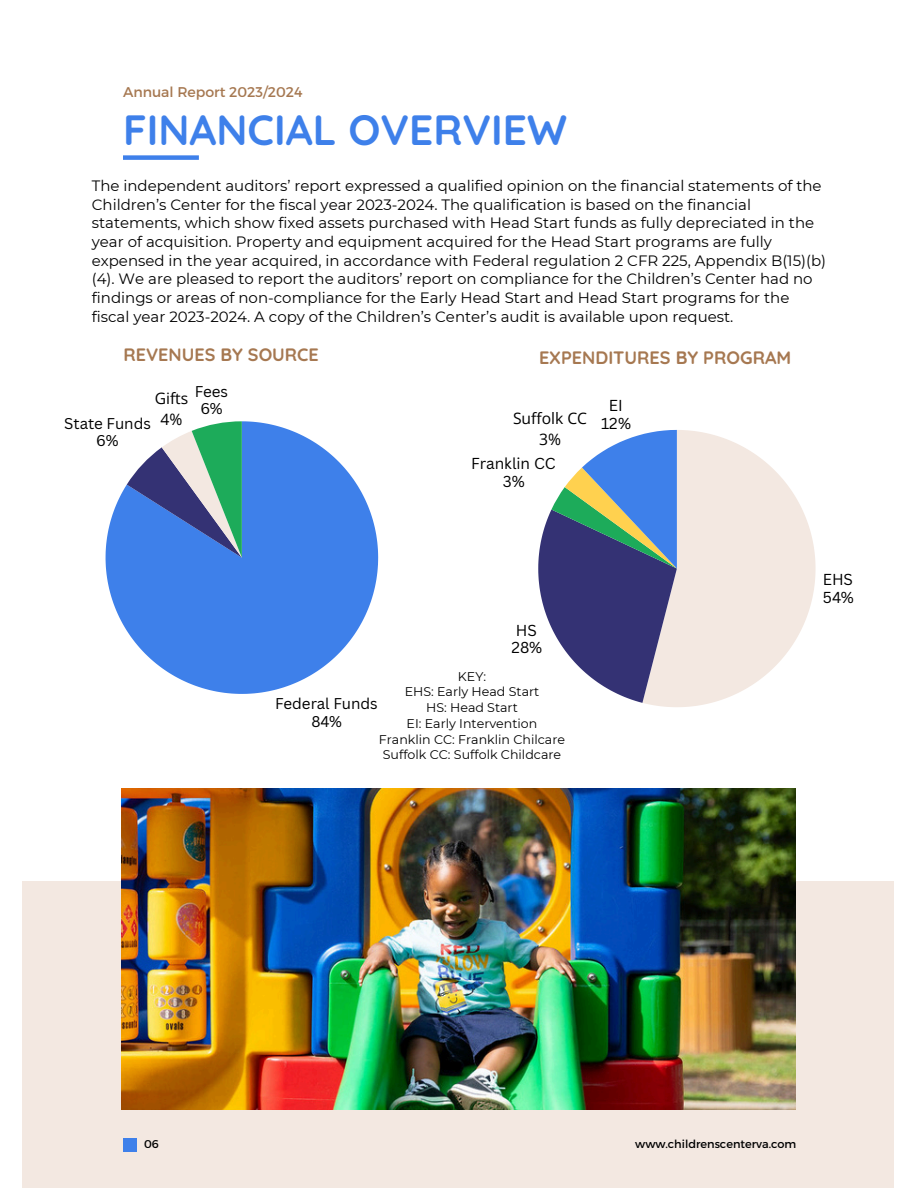
<style>
.page{position:relative;width:918px;height:1188px;background:#fff}
.page>*{position:absolute;margin:0;border:0;box-sizing:border-box;transform-origin:0 0}
.t1{font:700 42.3px "Quicksand";color:#3e80ea}
.t2{font:700 18px "Quicksand";color:#a67851}
.t3{font:15.6px/21.6px "Open Sans";color:#000;text-align:center}
.t4{font:15.45px/17.9px "Canva Sans";color:#000}
.t5{font:15.15px/17.5px "Canva Sans";color:#000;text-align:center}
.t6{font:15px/18.8px "Montserrat";color:#000}
.t7{font:14.1px "Montserrat";color:#a67851}
.t8{font:12.6px/15.8px "Montserrat";color:#000;text-align:center}
.t9{font:11.25px "Montserrat";color:#000}
</style>
<div class="page">
<div style="left:123px;top:155px;width:76px;height:5px;background:#3e80ea"></div>
<div style="left:22px;top:881px;width:872px;height:307px;background:#f3e8e1"></div>
<div style="left:123px;top:1138px;width:13px;height:13px;background:#3e80ea"></div>
<img style="left:122px;top:789px;width:673px;height:321px">
<svg style="left:106px;top:421px;width:272px;height:273px;fill:#3e80ea"></svg>
<svg style="left:127px;top:421px;width:115px;height:137px;background:#6a99b1"></svg>
<svg style="left:644px;top:430px;width:172px;height:277px;fill:#f3e8e1"></svg>
<svg style="left:538px;top:430px;width:139px;height:273px"></svg>
<h1 class="t7" style="left:123px;top:83px;width:181px">Annual Report 2023/2024</h1>
<h3 class="t1" style="left:123px;top:103px;width:445px">FINANCIAL OVERVIEW</h3>
<h2 class="t6" style="left:92px;top:176px;width:736px">The independent auditors’ report expressed a qualified opinion on the financial statements of the Children’s Center for the fiscal year 2023-2024. The qualification is based on the financial statements, which show fixed assets purchased with Head Start funds as fully depreciated in the year of acquisition. Property and equipment acquired for the Head Start programs are fully expensed in the year acquired, in accordance with Federal regulation 2 CFR 225, Appendix B(15)(b) (4). We are pleased to report the auditors’ report on compliance for the Children’s Center had no findings or areas of non-compliance for the Early Head Start and Head Start programs for the fiscal year 2023-2024. A copy of the Children’s Center’s audit is available upon request.</h2>
<h2 class="t2" style="left:124px;top:343px;width:197px">REVENUES BY SOURCE</h2>
<p class="t2" style="left:539px;top:346px;width:254px">EXPENDITURES BY PROGRAM</p>
<p class="t3" style="left:155px;top:387px;width:35px">Gifts<br>4%</p>
<p class="t5" style="left:64px;top:414px;width:88px">State Funds<br>6%</p>
<p class="t5" style="left:195px;top:382px;width:35px">Fees<br>6%</p>
<h3 class="t3" style="left:513px;top:407px;width:76px">Suffolk CC<br>3%</h3>
<p class="t4" style="left:471px;top:454px;width:86px;text-align:center">Franklin CC<br>3%</p>
<p class="t4" style="left:601px;top:397px;width:32px;text-align:center">EI<br>12%</p>
<p class="t4" style="left:512px;top:621px;width:32px">HS<br>28%</p>
<h3 class="t8" style="left:379px;top:668px;width:188px">KEY:<br>EHS: Early Head Start<br>HS: Head Start<br>EI: Early Intervention<br>Franklin CC: Franklin Chilcare<br>Suffolk CC: Suffolk Childcare</h3>
<p class="t5" style="left:275px;top:694px;width:104px">Federal Funds<br>84%</p>
<p class="t4" style="left:823px;top:571px;width:33px">EHS<br>54%</p>
<h3 class="t9" style="left:144px;top:1137px;width:16px">06</h3>
<p class="t9" style="left:635px;top:1137px;width:163px">www.childrenscenterva.com</p>
</div>
